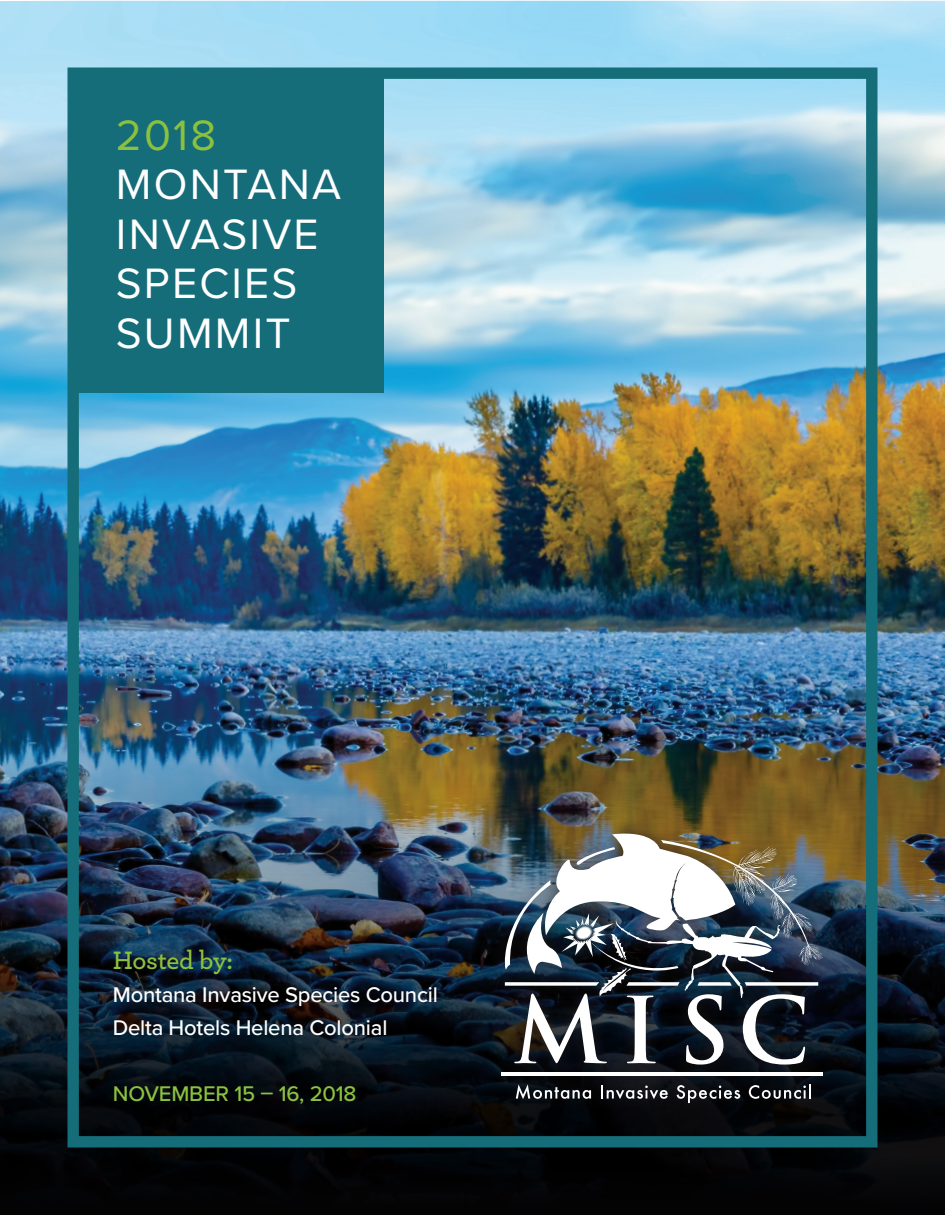
<style>
.page{position:relative;width:945px;height:1215px;background:#fff}
.page>*{position:absolute;margin:0;border:0;box-sizing:border-box;transform-origin:0 0}
.t1{font:44.1px/49.5px "Proxima Nova";letter-spacing:.05em;color:#fff}
.t2{font:44.1px "Proxima Nova";color:#8cc13e}
.t3{font:600 26.4px "Archer Pro";letter-spacing:-.015em;color:#8cc13e}
.t4{font:500 22.05px/33px "Proxima Nova";letter-spacing:-.01em;color:#fff}
.t5{font:500 22.05px "Proxima Nova";letter-spacing:-.01em;color:#8cc13e}
</style>
<div class="page">
<img style="left:0;top:1px;width:945px;height:625px">
<img style="left:0;top:626px;width:945px;height:303px">
<svg style="left:0;top:929px;width:945px;height:286px;fill:#03070b"></svg>
<div style="left:488px;top:819px;width:349px;height:298px;background:#231f20;opacity:.75"></div>
<hr style="left:502px;top:1072px;width:321px;height:3px;background:#fff">
<svg style="left:516px;top:1084px;width:75px;height:15px"></svg>
<svg style="left:601px;top:1085px;width:67px;height:14px"></svg>
<svg style="left:677px;top:1085px;width:63px;height:18px"></svg>
<svg style="left:749px;top:1084px;width:62px;height:15px"></svg>
<img style="left:498px;top:830px;width:326px;height:235px">
<div style="left:67px;top:68px;width:810px;height:1080px;border:11px solid #156d79"></div>
<div style="left:75px;top:76px;width:309px;height:317px;background:#156d79"></div>
<h1 class="t2" style="left:116px;top:102px;width:102px">2018</h1>
<h1 class="t1" style="left:116px;top:158px;width:227px">MONTANA<br>INVASIVE<br>SPECIES<br>SUMMIT</h1>
<p class="t3" style="left:113px;top:941px;width:122px">Hosted by:</p>
<p class="t4" style="left:113px;top:978px;width:326px">Montana Invasive Species Council<br>Delta Hotels Helena Colonial</p>
<p class="t5" style="left:113px;top:1078px;width:245px">NOVEMBER 15 – 16, 2018</p>
</div>
